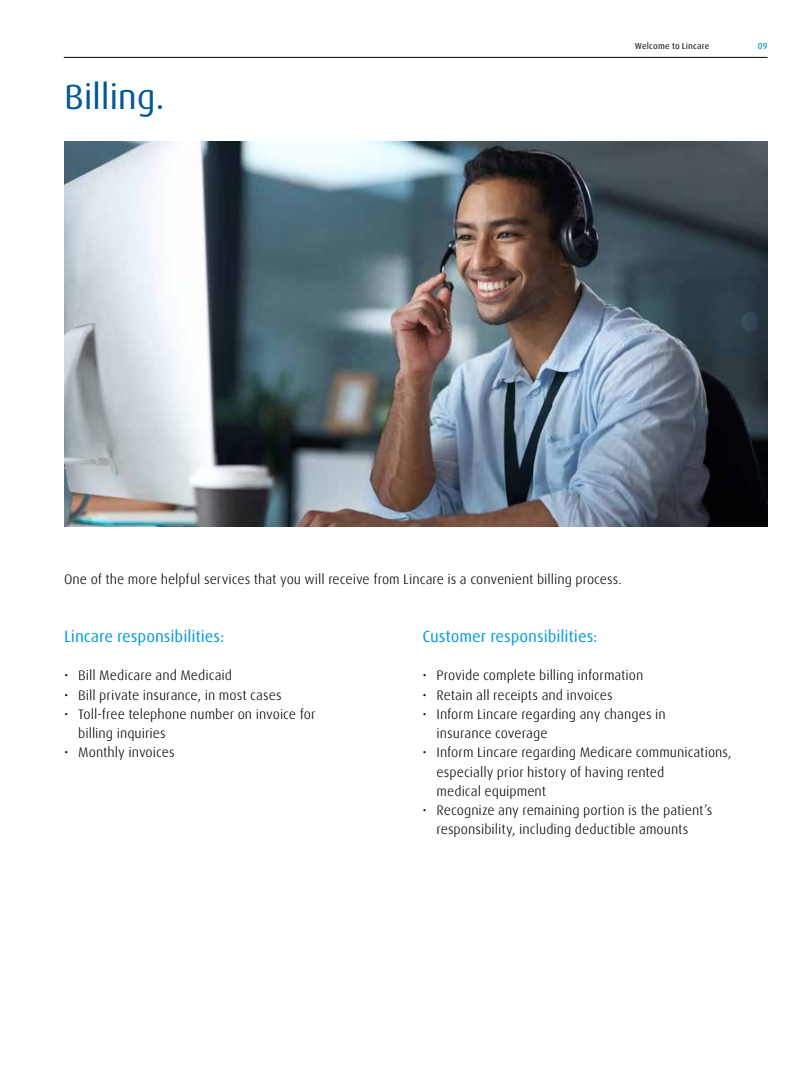
<style>
.page{position:relative;width:810px;height:1080px;background:#fff}
.page>*{position:absolute;margin:0;border:0;box-sizing:border-box;transform-origin:0 0}
.t1{font:35px "Linde Dax Global";letter-spacing:-.01em;color:#005993}
.t2{font:16.25px "Linde Dax Global";letter-spacing:-.005em;color:#009dd8}
.t3{font:300 13.75px/19.2px "Linde Dax Global";color:#000}
.t4{font:8.75px "Linde Dax Global";letter-spacing:.02em;color:#000}
.t5{font:500 8.75px "Linde Dax Global";color:#009dd8}
</style>
<div class="page">
<hr style="left:64px;top:57px;width:703px;height:1px;background:#000">
<img style="left:65px;top:141px;width:702px;height:385px">
<h1 class="t1" style="left:64px;top:76px;width:102px">Billing.</h1>
<p class="t4" style="left:635px;top:41px;width:76px">Welcome to Lincare</p>
<p class="t5" style="left:758px;top:41px;width:11px">09</p>
<p class="t3" style="left:64px;top:570px;width:559px">One of the more helpful services that you will receive from Lincare is a convenient billing process.</p>
<p class="t2" style="left:64px;top:627px;width:162px">Lincare responsibilities:</p>
<p class="t3" style="left:64px;top:666px;width:169px">• Bill Medicare and Medicaid</p>
<p class="t3" style="left:64px;top:685px;width:219px">• Bill private insurance, in most cases</p>
<p class="t3" style="left:78px;top:704px;width:239px;text-indent:-14px">• Toll-free telephone number on invoice for billing inquiries</p>
<p class="t3" style="left:64px;top:743px;width:112px">• Monthly invoices</p>
<p class="t2" style="left:422px;top:627px;width:177px">Customer responsibilities:</p>
<p class="t3" style="left:422px;top:666px;width:223px">• Provide complete billing information</p>
<p class="t3" style="left:422px;top:685px;width:192px">• Retain all receipts and invoices</p>
<p class="t3" style="left:437px;top:704px;width:231px;text-indent:-14px">• Inform Lincare regarding any changes in insurance coverage</p>
<p class="t3" style="left:437px;top:743px;width:297px;text-indent:-14px">• Inform Lincare regarding Medicare communications, especially prior history of having rented<br>medical equipment</p>
<p class="t3" style="left:437px;top:801px;width:277px;text-indent:-14px">• Recognize any remaining portion is the patient’s responsibility, including deductible amounts</p>
</div>
